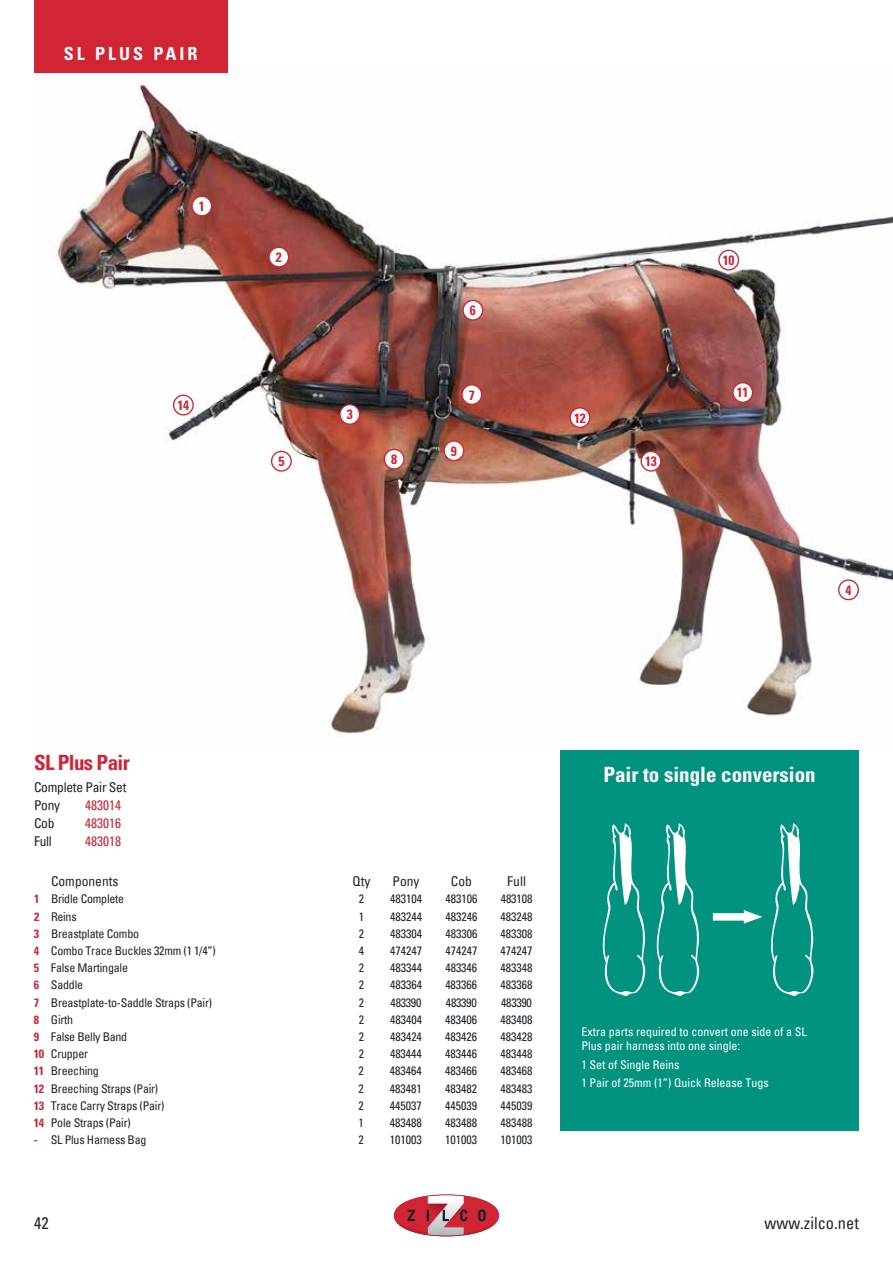
<style>
.page{position:relative;width:893px;height:1263px;background:#fff}
.page>*{position:absolute;margin:0;border:0;box-sizing:border-box;transform-origin:0 0}
.t1{font:700 condensed 21px "Univers LT Std";color:#fff}
.t2{font:700 condensed 21px "Univers LT Std";letter-spacing:-.03em;color:#d12434}
.t3{font:700 condensed 18px "Univers LT Std";letter-spacing:.17em;color:#fff}
.t4{font:condensed 16.5px "Univers";color:#1d2529}
.t5{font:condensed 13.5px/18.3px "Univers";letter-spacing:-.02em;color:#1d2529}
.t6{font:700 condensed 13.5px "Univers LT Std";letter-spacing:-.02em;color:#d12434}
.t7{font:condensed 13.5px "Univers";color:#d12434}
.t8{font:condensed 13.5px "Univers";color:#1d2529}
.t9{font:condensed 12px "Univers";color:#1d2529}
.t10{font:condensed 12px "Univers";letter-spacing:-.02em;color:#1d2529}
.t11{font:condensed 12px/14.4px "Univers";color:#fff}
.s1{font-family:"Univers LT Std";font-weight:700;color:#d12434}
</style>
<div class="page">
<svg style="left:394px;top:1194px;width:105px;height:42px"></svg>
<img style="left:34px;top:64px;width:859px;height:673px">
<div style="left:192px;top:196px;width:20px;height:20px;background:#fff;border-radius:50%"></div>
<div style="left:191px;top:196px;width:21px;height:20px;border:1px solid #d12434;border-radius:50%"></div>
<div style="left:340px;top:405px;width:19px;height:19px;background:#fff;border-radius:50%"></div>
<div style="left:339px;top:404px;width:21px;height:21px;border:1px solid #d12434;border-radius:50%"></div>
<svg style="left:641px;top:451px;width:20px;height:20px"></svg>
<div style="left:640px;top:451px;width:21px;height:21px;border:1px solid #d12434;border-radius:50%"></div>
<div style="left:272px;top:451px;width:19px;height:20px;background:#fff;border-radius:50%"></div>
<div style="left:271px;top:451px;width:21px;height:21px;border:1px solid #d12434;border-radius:50%"></div>
<div style="left:462px;top:385px;width:20px;height:19px;background:#fff;border-radius:50%"></div>
<div style="left:461px;top:384px;width:21px;height:21px;border:1px solid #d12434;border-radius:50%"></div>
<div style="left:384px;top:449px;width:20px;height:20px;background:#fff;border-radius:50%"></div>
<div style="left:384px;top:449px;width:21px;height:21px;border:1px solid #d12434;border-radius:50%"></div>
<div style="left:463px;top:300px;width:20px;height:20px;background:#fff;border-radius:50%"></div>
<div style="left:462px;top:300px;width:21px;height:21px;border:1px solid #d12434;border-radius:50%"></div>
<div style="left:444px;top:441px;width:20px;height:19px;background:#fff;border-radius:50%"></div>
<div style="left:443px;top:440px;width:21px;height:21px;border:1px solid #d12434;border-radius:50%"></div>
<div style="left:733px;top:383px;width:19px;height:19px;background:#fff;border-radius:50%"></div>
<div style="left:732px;top:382px;width:21px;height:21px;border:1px solid #d12434;border-radius:50%"></div>
<div style="left:174px;top:395px;width:19px;height:20px;background:#fff;border-radius:50%"></div>
<div style="left:173px;top:395px;width:21px;height:20px;border:1px solid #d12434;border-radius:50%"></div>
<div style="left:570px;top:408px;width:20px;height:19px;background:#fff;border-radius:50%"></div>
<div style="left:569px;top:407px;width:21px;height:21px;border:1px solid #d12434;border-radius:50%"></div>
<div style="left:269px;top:247px;width:20px;height:20px;background:#fff;border-radius:50%"></div>
<div style="left:268px;top:247px;width:21px;height:20px;border:1px solid #d12434;border-radius:50%"></div>
<div style="left:34px;top:0;width:193px;height:72px;background:#d12434"></div>
<div style="left:719px;top:250px;width:19px;height:20px;background:#fff;border-radius:50%"></div>
<div style="left:718px;top:250px;width:21px;height:20px;border:1px solid #d12434;border-radius:50%"></div>
<div style="left:839px;top:580px;width:19px;height:20px;background:#fff;border-radius:50%"></div>
<div style="left:838px;top:579px;width:21px;height:21px;border:1px solid #d12434;border-radius:50%"></div>
<div style="left:560px;top:750px;width:299px;height:381px;background:#029280"></div>
<div style="left:713px;top:913px;width:38px;height:8px;background:#fff"></div>
<svg style="left:744px;top:823px;width:70px;height:173px"></svg>
<svg style="left:602px;top:823px;width:44px;height:173px"></svg>
<svg style="left:656px;top:823px;width:44px;height:173px"></svg>
<h2 class="t3" style="left:64px;top:42px;width:135px">SL PLUS PAIR</h2>
<p class="t6" style="left:199px;top:198px;width:7px">1</p>
<p class="t6" style="left:178px;top:397px;width:13px">14</p>
<p class="t6" style="left:276px;top:249px;width:7px">2</p>
<p class="t6" style="left:347px;top:406px;width:7px">3</p>
<p class="t6" style="left:470px;top:302px;width:7px">6</p>
<p class="t6" style="left:469px;top:386px;width:7px">7</p>
<p class="t6" style="left:574px;top:409px;width:13px">12</p>
<p class="t6" style="left:451px;top:443px;width:7px">9</p>
<p class="t6" style="left:391px;top:451px;width:7px">8</p>
<p class="t6" style="left:278px;top:453px;width:7px">5</p>
<p class="t6" style="left:645px;top:453px;width:13px">13</p>
<p class="t6" style="left:723px;top:252px;width:13px">10</p>
<p class="t6" style="left:737px;top:384px;width:13px">11</p>
<p class="t6" style="left:845px;top:582px;width:7px">4</p>
<h1 class="t2" style="left:34px;top:749px;width:97px">SL Plus Pair</h1>
<p class="t5" style="left:34px;top:777px;width:94px">Complete Pair Set<br>Pony</p>
<p class="t7" style="left:85px;top:796px;width:37px">483014</p>
<p class="t5" style="left:34px;top:814px;width:22px">Cob</p>
<p class="t7" style="left:85px;top:814px;width:37px">483016</p>
<p class="t5" style="left:34px;top:832px;width:19px">Full</p>
<p class="t7" style="left:85px;top:833px;width:37px">483018</p>
<p class="t8" style="left:51px;top:872px;width:69px">Components</p>
<p class="t5" style="left:352px;top:872px;width:19px">Qty</p>
<p class="t5" style="left:393px;top:872px;width:28px">Pony</p>
<p class="t5" style="left:451px;top:872px;width:23px">Cob</p>
<p class="t5" style="left:507px;top:872px;width:20px">Full</p>
<p class="t10" style="left:34px;top:891px;width:92px"><span class="s1">1</span> Bridle Complete</p>
<p class="t9" style="left:359px;top:891px;width:7px">2</p>
<p class="t9" style="left:390px;top:891px;width:33px">483104</p>
<p class="t9" style="left:445px;top:891px;width:33px">483106</p>
<p class="t9" style="left:501px;top:891px;width:33px">483108</p>
<p class="t9" style="left:34px;top:908px;width:44px"><span class="s1">2</span> Reins</p>
<p class="t9" style="left:359px;top:908px;width:7px">1</p>
<p class="t9" style="left:390px;top:908px;width:33px">483244</p>
<p class="t9" style="left:445px;top:908px;width:33px">483246</p>
<p class="t9" style="left:501px;top:908px;width:33px">483248</p>
<p class="t10" style="left:34px;top:926px;width:107px"><span class="s1">3</span> Breastplate Combo</p>
<p class="t9" style="left:359px;top:926px;width:7px">2</p>
<p class="t9" style="left:390px;top:926px;width:33px">483304</p>
<p class="t9" style="left:445px;top:926px;width:33px">483306</p>
<p class="t9" style="left:501px;top:926px;width:33px">483308</p>
<p class="t10" style="left:34px;top:943px;width:183px"><span class="s1">4</span> Combo Trace Buckles 32mm (1 1/4”)</p>
<p class="t9" style="left:359px;top:943px;width:7px">4</p>
<p class="t9" style="left:390px;top:943px;width:33px">474247</p>
<p class="t9" style="left:445px;top:943px;width:33px">474247</p>
<p class="t9" style="left:501px;top:943px;width:33px">474247</p>
<p class="t10" style="left:34px;top:960px;width:96px"><span class="s1">5</span> False Martingale</p>
<p class="t9" style="left:359px;top:960px;width:7px">2</p>
<p class="t9" style="left:390px;top:960px;width:33px">483344</p>
<p class="t9" style="left:445px;top:960px;width:33px">483346</p>
<p class="t9" style="left:501px;top:960px;width:33px">483348</p>
<p class="t9" style="left:34px;top:977px;width:51px"><span class="s1">6</span> Saddle</p>
<p class="t9" style="left:359px;top:977px;width:7px">2</p>
<p class="t9" style="left:390px;top:977px;width:33px">483364</p>
<p class="t9" style="left:445px;top:977px;width:33px">483366</p>
<p class="t9" style="left:501px;top:977px;width:33px">483368</p>
<p class="t10" style="left:34px;top:994px;width:180px"><span class="s1">7</span> Breastplate-to-Saddle Straps (Pair)</p>
<p class="t9" style="left:359px;top:994px;width:7px">2</p>
<p class="t9" style="left:391px;top:994px;width:32px">483390</p>
<p class="t9" style="left:446px;top:994px;width:32px">483390</p>
<p class="t9" style="left:501px;top:994px;width:32px">483390</p>
<p class="t9" style="left:34px;top:1012px;width:41px"><span class="s1">8</span> Girth</p>
<p class="t9" style="left:359px;top:1012px;width:7px">2</p>
<p class="t9" style="left:390px;top:1012px;width:33px">483404</p>
<p class="t9" style="left:445px;top:1012px;width:33px">483406</p>
<p class="t9" style="left:501px;top:1012px;width:33px">483408</p>
<p class="t10" style="left:34px;top:1029px;width:95px"><span class="s1">9</span> False Belly Band</p>
<p class="t9" style="left:359px;top:1029px;width:7px">2</p>
<p class="t9" style="left:390px;top:1029px;width:33px">483424</p>
<p class="t9" style="left:445px;top:1029px;width:33px">483426</p>
<p class="t9" style="left:501px;top:1029px;width:33px">483428</p>
<p class="t10" style="left:34px;top:1046px;width:56px"><span class="s1">10</span> Crupper</p>
<p class="t9" style="left:359px;top:1046px;width:7px">2</p>
<p class="t9" style="left:390px;top:1046px;width:33px">483444</p>
<p class="t9" style="left:445px;top:1046px;width:33px">483446</p>
<p class="t9" style="left:501px;top:1046px;width:33px">483448</p>
<p class="t10" style="left:34px;top:1063px;width:67px"><span class="s1">11</span> Breeching</p>
<p class="t9" style="left:359px;top:1063px;width:7px">2</p>
<p class="t9" style="left:390px;top:1063px;width:33px">483464</p>
<p class="t9" style="left:445px;top:1063px;width:33px">483466</p>
<p class="t9" style="left:501px;top:1063px;width:33px">483468</p>
<p class="t10" style="left:34px;top:1080px;width:126px"><span class="s1">12</span> Breeching Straps (Pair)</p>
<p class="t9" style="left:359px;top:1080px;width:7px">2</p>
<p class="t9" style="left:390px;top:1080px;width:33px">483481</p>
<p class="t9" style="left:445px;top:1080px;width:33px">483482</p>
<p class="t9" style="left:500px;top:1080px;width:33px">483483</p>
<p class="t10" style="left:34px;top:1098px;width:132px"><span class="s1">13</span> Trace Carry Straps (Pair)</p>
<p class="t9" style="left:359px;top:1098px;width:7px">2</p>
<p class="t9" style="left:390px;top:1098px;width:33px">445037</p>
<p class="t9" style="left:445px;top:1098px;width:33px">445039</p>
<p class="t9" style="left:500px;top:1098px;width:33px">445039</p>
<p class="t10" style="left:34px;top:1115px;width:98px"><span class="s1">14</span> Pole Straps (Pair)</p>
<p class="t9" style="left:359px;top:1115px;width:7px">1</p>
<p class="t9" style="left:390px;top:1115px;width:33px">483488</p>
<p class="t9" style="left:445px;top:1115px;width:33px">483488</p>
<p class="t9" style="left:500px;top:1115px;width:33px">483488</p>
<p class="t10" style="left:34px;top:1132px;width:114px"><span class="s1">-</span> SL Plus Harness Bag</p>
<p class="t9" style="left:359px;top:1132px;width:7px">2</p>
<p class="t9" style="left:390px;top:1132px;width:33px">101003</p>
<p class="t9" style="left:445px;top:1132px;width:33px">101003</p>
<p class="t9" style="left:500px;top:1132px;width:33px">101003</p>
<h1 class="t1" style="left:603px;top:762px;width:214px">Pair to single conversion</h1>
<p class="t11" style="left:581px;top:1024px;width:227px">Extra parts required to convert one side of a SL<br>Plus pair harness into one single:</p>
<p class="t11" style="left:581px;top:1055px;width:189px;line-height:18.6px">1 Set of Single Reins<br>1 Pair of 25mm (1”) Quick Release Tugs</p>
<h3 class="t4" style="left:34px;top:1212px;width:16px">42</h3>
<h3 class="t4" style="left:764px;top:1212px;width:96px">www.zilco.net</h3>
</div>
